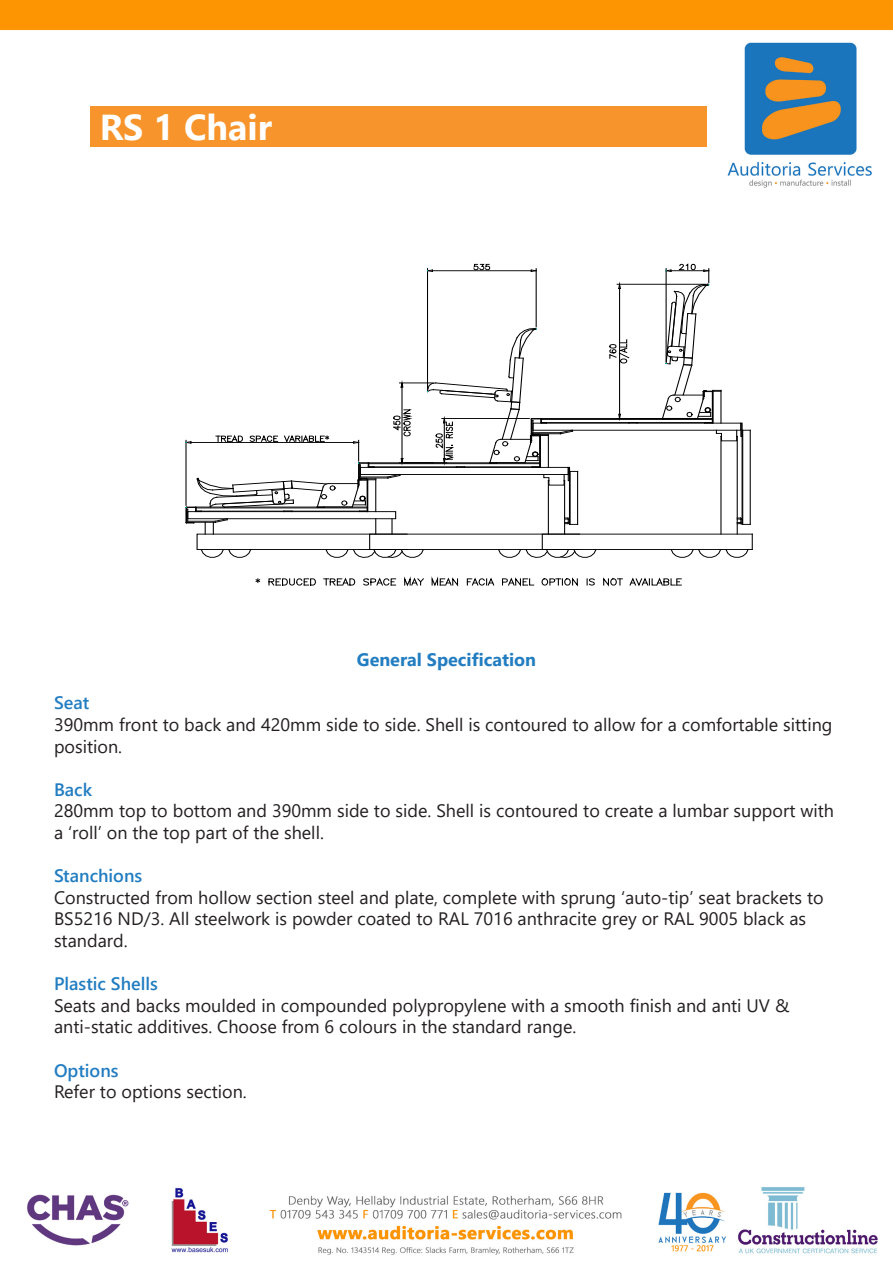
<style>
.page{position:relative;width:893px;height:1263px;background:#fff}
.page>*{position:absolute;margin:0;border:0;box-sizing:border-box;transform-origin:0 0}
.t1{font:700 36px "Segoe UI";color:#fff}
.t2{font:18px/21.6px "Segoe UI";color:#231f20}
.t3{font:600 18px "Segoe UI";color:#227dc1}
.t4{font:700 18px "Segoe UI";color:#227dc1}
</style>
<div class="page">
<img style="left:0;top:0;width:893px;height:188px">
<img style="left:27px;top:1187px;width:851px;height:68px">
<div style="left:90px;top:106px;width:616px;height:41px;background:#f7942b"></div>
<svg style="left:196px;top:263px;width:557px;height:324px"></svg>
<svg style="left:255px;top:579px;width:5px;height:3px"></svg>
<svg style="left:201px;top:549px;width:50px;height:9px"></svg>
<svg style="left:431px;top:578px;width:27px;height:8px"></svg>
<svg style="left:404px;top:578px;width:20px;height:8px"></svg>
<svg style="left:363px;top:578px;width:33px;height:8px"></svg>
<svg style="left:324px;top:578px;width:31px;height:8px"></svg>
<svg style="left:268px;top:578px;width:48px;height:8px"></svg>
<svg style="left:603px;top:578px;width:19px;height:8px"></svg>
<svg style="left:587px;top:578px;width:8px;height:8px"></svg>
<svg style="left:541px;top:578px;width:37px;height:8px"></svg>
<svg style="left:502px;top:578px;width:32px;height:8px"></svg>
<svg style="left:467px;top:578px;width:27px;height:8px"></svg>
<svg style="left:629px;top:578px;width:53px;height:8px"></svg>
<hr style="left:742px;top:430px;width:1px;height:94px;background:#000">
<hr style="left:750px;top:430px;width:1px;height:94px;background:#000">
<hr style="left:569px;top:471px;width:1px;height:53px;background:#000">
<hr style="left:577px;top:471px;width:1px;height:53px;background:#000">
<hr style="left:570px;top:471px;width:1px;height:53px;background:#000">
<hr style="left:737px;top:436px;width:1px;height:98px;background:#000">
<hr style="left:721px;top:436px;width:1px;height:98px;background:#000">
<hr style="left:564px;top:481px;width:1px;height:53px;background:#000">
<hr style="left:548px;top:481px;width:1px;height:53px;background:#000">
<svg style="left:325px;top:549px;width:99px;height:9px"></svg>
<svg style="left:498px;top:549px;width:99px;height:9px"></svg>
<svg style="left:670px;top:534px;width:83px;height:24px"></svg>
<svg style="left:565px;top:517px;width:13px;height:8px"></svg>
<svg style="left:737px;top:517px;width:13px;height:8px"></svg>
<hr style="left:369px;top:463px;width:171px;height:1px;background:#000">
<hr style="left:369px;top:467px;width:171px;height:1px;background:#000">
<hr style="left:541px;top:422px;width:171px;height:1px;background:#000">
<hr style="left:541px;top:419px;width:171px;height:1px;background:#000">
<hr style="left:541px;top:418px;width:171px;height:1px;background:#000">
<hr style="left:400px;top:383px;width:33px;height:1px;background:#000">
<hr style="left:402px;top:387px;width:1px;height:71px;background:#000">
<svg style="left:400px;top:382px;width:4px;height:6px"></svg>
<svg style="left:185px;top:409px;width:226px;height:125px"></svg>
<hr style="left:404px;top:462px;width:43px;height:1px;background:#000">
<hr style="left:536px;top:269px;width:1px;height:58px;background:#000">
<hr style="left:427px;top:269px;width:1px;height:120px;background:#000">
<hr style="left:432px;top:270px;width:99px;height:1px;background:#000">
<svg style="left:531px;top:269px;width:6px;height:3px"></svg>
<svg style="left:473px;top:264px;width:17px;height:6px"></svg>
<svg style="left:427px;top:328px;width:151px;height:158px"></svg>
<svg style="left:427px;top:269px;width:6px;height:3px"></svg>
<svg style="left:662px;top:264px;width:88px;height:178px"></svg>
<hr style="left:617px;top:418px;width:47px;height:1px;background:#000">
<hr style="left:617px;top:284px;width:88px;height:1px;background:#000">
<hr style="left:619px;top:288px;width:1px;height:126px;background:#000">
<svg style="left:618px;top:413px;width:3px;height:5px"></svg>
<svg style="left:618px;top:283px;width:3px;height:6px"></svg>
<svg style="left:609px;top:339px;width:20px;height:25px"></svg>
<p class="t1" style="left:100px;top:93px;width:174px">RS 1 Chair</p>
<p class="t4" style="left:357px;top:643px;width:181px">General Specification</p>
<p class="t3" style="left:54px;top:686px;width:37px">Seat</p>
<p class="t2" style="left:54px;top:712px;width:780px">390mm front to back and 420mm side to side. Shell is contoured to allow for a comfortable sitting position.</p>
<p class="t3" style="left:54px;top:772px;width:40px">Back</p>
<p class="t2" style="left:54px;top:799px;width:781px">280mm top to bottom and 390mm side to side. Shell is contoured to create a lumbar support with a ‘roll’ on the top part of the shell.</p>
<p class="t3" style="left:54px;top:859px;width:90px">Stanchions</p>
<p class="t2" style="left:54px;top:885px;width:771px">Constructed from hollow section steel and plate, complete with sprung ‘auto-tip’ seat brackets to<br>BS5216 ND/3. All steelwork is powder coated to RAL 7016 anthracite grey or RAL 9005 black as standard.</p>
<p class="t3" style="left:54px;top:967px;width:105px">Plastic Shells</p>
<p class="t2" style="left:54px;top:993px;width:737px">Seats and backs moulded in compounded polypropylene with a smooth finish and anti UV &amp; anti-static additives. Choose from 6 colours in the standard range.</p>
<p class="t3" style="left:54px;top:1053px;width:66px">Options</p>
<p class="t2" style="left:54px;top:1079px;width:194px">Refer to options section.</p>
</div>
